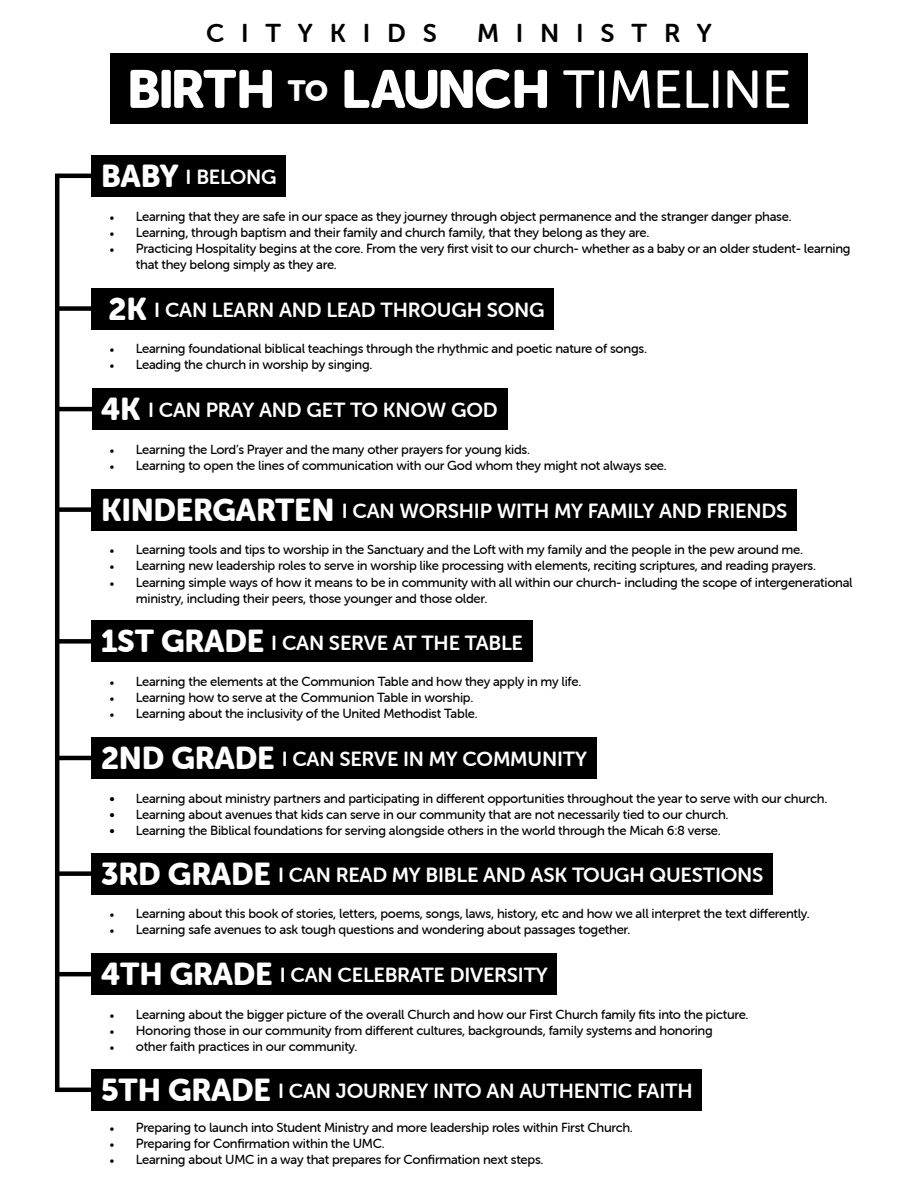
<style>
.page{position:relative;width:918px;height:1188px;background:#fff}
.page>*{position:absolute;margin:0;border:0;box-sizing:border-box;transform-origin:0 0}
.t1{font:53.25px "Museo Sans Rounded 900";letter-spacing:-.04em;color:#fff}
.t2{font:25.8px "Museo Sans Rounded 700";letter-spacing:.65em;color:#000}
.t3{font:20.55px "Museo Sans Rounded 700";letter-spacing:-.01em;color:#fff}
.t4{font:13.2px/16px "Museo Sans Rounded 500";letter-spacing:-.02em;color:#000}
.s1{font-size:28.95px}
.s2{font-family:"Museo Sans Rounded 500"}
.s3{font-family:"Museo Sans Rounded 900";font-size:31.2px}
.s4{font-family:"Minion Pro"}
</style>
<div class="page">
<div style="left:92px;top:155px;width:194px;height:42px;background:#000"></div>
<div style="left:110px;top:53px;width:698px;height:71px;background:#000"></div>
<div style="left:92px;top:288px;width:462px;height:41px;background:#000"></div>
<div style="left:92px;top:388px;width:416px;height:42px;background:#000"></div>
<div style="left:92px;top:489px;width:705px;height:41px;background:#000"></div>
<div style="left:92px;top:621px;width:441px;height:41px;background:#000"></div>
<div style="left:92px;top:737px;width:505px;height:42px;background:#000"></div>
<div style="left:92px;top:853px;width:681px;height:41px;background:#000"></div>
<div style="left:92px;top:953px;width:465px;height:42px;background:#000"></div>
<div style="left:92px;top:1069px;width:610px;height:42px;background:#000"></div>
<hr style="left:59px;top:174px;width:39px;height:4px;background:#000">
<hr style="left:59px;top:407px;width:39px;height:4px;background:#000">
<hr style="left:59px;top:756px;width:39px;height:4px;background:#000">
<hr style="left:59px;top:1088px;width:39px;height:4px;background:#000">
<div style="left:59px;top:306px;width:39px;height:5px;background:#000"></div>
<div style="left:59px;top:639px;width:39px;height:5px;background:#000"></div>
<hr style="left:59px;top:972px;width:39px;height:4px;background:#000">
<div style="left:59px;top:507px;width:39px;height:5px;background:#000"></div>
<div style="left:59px;top:871px;width:39px;height:5px;background:#000"></div>
<hr style="left:55px;top:174px;width:4px;height:918px;background:#000">
<h2 class="t2" style="left:206px;top:19px;width:232px">CITYKIDS</h2>
<h2 class="t2" style="left:477px;top:19px;width:236px">MINISTRY</h2>
<h1 class="t1" style="left:127px;top:59px;width:666px">BIRTH <span class="s1">TO</span> LAUNCH <span class="s2">TIMELINE</span></h1>
<h3 class="t3" style="left:101px;top:165px;width:177px"><span class="s3">BABY</span> I BELONG</h3>
<p class="t4" style="left:110px;top:208px;width:684px"><span class="s4">•</span> Learning that they are safe in our space as they journey through object permanence and the stranger danger phase.</p>
<p class="t4" style="left:110px;top:224px;width:541px"><span class="s4">•</span> Learning, through baptism and their family and church family, that they belong as they are.</p>
<p class="t4" style="left:136px;top:240px;width:716px;text-indent:-26px"><span class="s4">•</span> Practicing Hospitality begins at the core. From the very first visit to our church- whether as a baby or an older student- learning that they belong simply as they are.</p>
<h3 class="t3" style="left:109px;top:298px;width:438px"><span class="s3">2K</span> I CAN LEARN AND LEAD THROUGH SONG</h3>
<p class="t4" style="left:110px;top:341px;width:539px"><span class="s4">•</span> Learning foundational biblical teachings through the rhythmic and poetic nature of songs.</p>
<p class="t4" style="left:110px;top:357px;width:264px"><span class="s4">•</span> Leading the church in worship by singing.</p>
<h3 class="t3" style="left:101px;top:399px;width:398px"><span class="s3">4K</span> I CAN PRAY AND GET TO KNOW GOD</h3>
<p class="t4" style="left:110px;top:441px;width:422px"><span class="s4">•</span> Learning the Lord’s Prayer and the many other prayers for young kids.</p>
<p class="t4" style="left:110px;top:457px;width:559px"><span class="s4">•</span> Learning to open the lines of communication with our God whom they might not always see.</p>
<h3 class="t3" style="left:101px;top:499px;width:688px"><span class="s3">KINDERGARTEN</span> I CAN WORSHIP WITH MY FAMILY AND FRIENDS</h3>
<p class="t4" style="left:110px;top:542px;width:695px"><span class="s4">•</span> Learning tools and tips to worship in the Sanctuary and the Loft with my family and the people in the pew around me.</p>
<p class="t4" style="left:110px;top:558px;width:708px"><span class="s4">•</span> Learning new leadership roles to serve in worship like processing with elements, reciting scriptures, and reading prayers.</p>
<p class="t4" style="left:136px;top:574px;width:718px;text-indent:-26px"><span class="s4">•</span> Learning simple ways of how it means to be in community with all within our church- including the scope of intergenerational ministry, including their peers, those younger and those older.</p>
<h3 class="t3" style="left:101px;top:631px;width:423px"><span class="s3">1ST GRADE</span> I CAN SERVE AT THE TABLE</h3>
<p class="t4" style="left:110px;top:674px;width:473px"><span class="s4">•</span> Learning the elements at the Communion Table and how they apply in my life.</p>
<p class="t4" style="left:110px;top:690px;width:365px"><span class="s4">•</span> Learning how to serve at the Communion Table in worship.</p>
<p class="t4" style="left:110px;top:706px;width:370px"><span class="s4">•</span> Learning about the inclusivity of the United Methodist Table.</p>
<h3 class="t3" style="left:101px;top:748px;width:487px"><span class="s3">2ND GRADE</span> I CAN SERVE IN MY COMMUNITY</h3>
<p class="t4" style="left:110px;top:790px;width:719px">• Learning about ministry partners and participating in different opportunities throughout the year to serve with our church.</p>
<p class="t4" style="left:110px;top:806px;width:621px">• Learning about avenues that kids can serve in our community that are not necessarily tied to our church.</p>
<p class="t4" style="left:110px;top:822px;width:613px">• Learning the Biblical foundations for serving alongside others in the world through the Micah 6:8 verse.</p>
<h3 class="t3" style="left:101px;top:863px;width:664px"><span class="s3">3RD GRADE</span> I CAN READ MY BIBLE AND ASK TOUGH QUESTIONS</h3>
<p class="t4" style="left:110px;top:906px;width:702px"><span class="s4">•</span> Learning about this book of stories, letters, poems, songs, laws, history, etc and how we all interpret the text differently.</p>
<p class="t4" style="left:110px;top:922px;width:522px"><span class="s4">•</span> Learning safe avenues to ask tough questions and wondering about passages together.</p>
<h3 class="t3" style="left:101px;top:964px;width:448px"><span class="s3">4TH GRADE</span> I CAN CELEBRATE DIVERSITY</h3>
<p class="t4" style="left:110px;top:1006px;width:641px"><span class="s4">•</span> Learning about the bigger picture of the overall Church and how our First Church family fits into the picture.</p>
<p class="t4" style="left:110px;top:1023px;width:605px"><span class="s4">•</span> Honoring those in our community from different cultures, backgrounds, family systems and honoring</p>
<p class="t4" style="left:110px;top:1039px;width:249px"><span class="s4">•</span> other faith practices in our community.</p>
<h3 class="t3" style="left:101px;top:1079px;width:593px"><span class="s3">5TH GRADE</span> I CAN JOURNEY INTO AN AUTHENTIC FAITH</h3>
<p class="t4" style="left:110px;top:1119px;width:525px"><span class="s4">•</span> Preparing to launch into Student Ministry and more leadership roles within First Church.</p>
<p class="t4" style="left:110px;top:1135px;width:277px"><span class="s4">•</span> Preparing for Confirmation within the UMC.</p>
<p class="t4" style="left:110px;top:1151px;width:436px"><span class="s4">•</span> Learning about UMC in a way that prepares for Confirmation next steps.</p>
</div>
